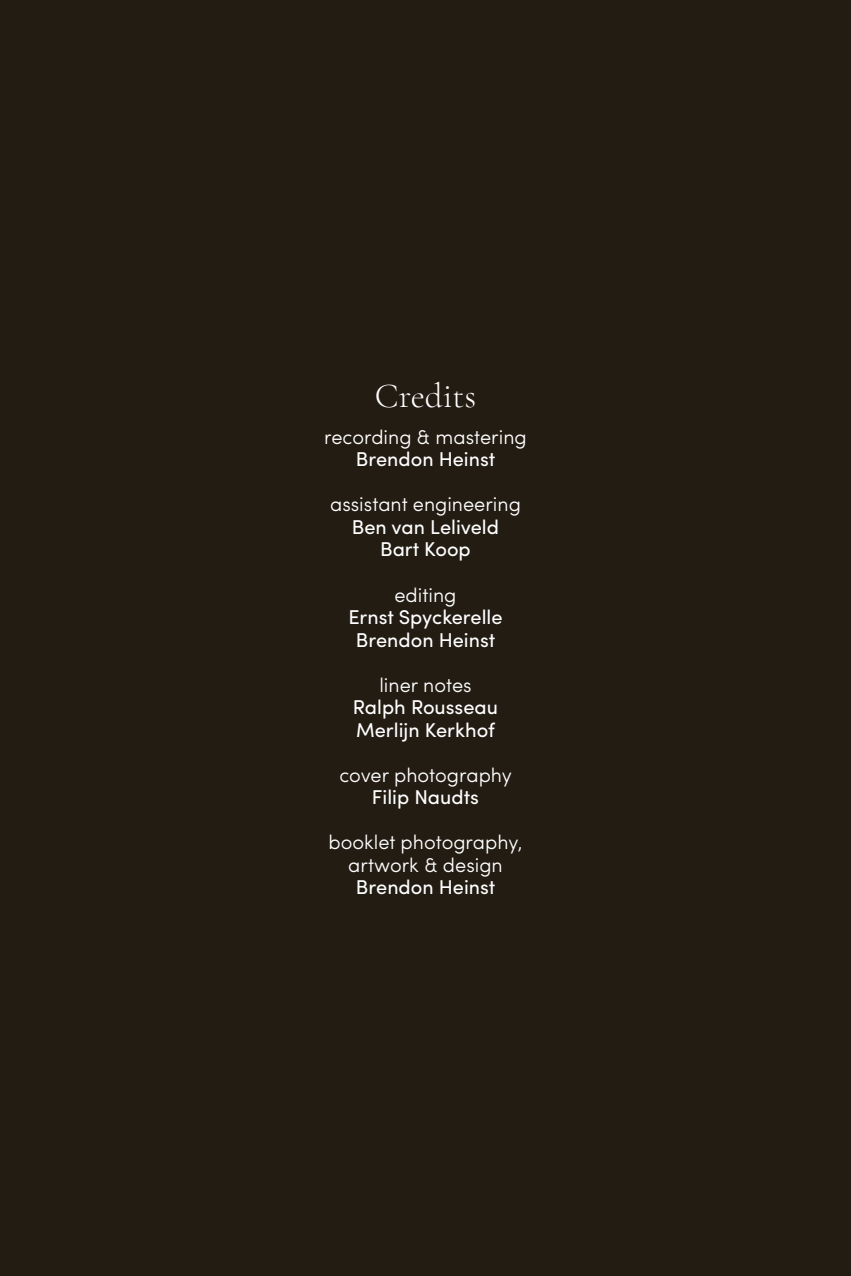
<style>
.page{position:relative;width:851px;height:1276px;background:#fff}
.page>*{position:absolute;margin:0;border:0;box-sizing:border-box;transform-origin:0 0}
.t1{font:300 35px "Cormorant Garamond";color:#fff}
.t2{font:20px/22.5px "Sofia Pro";color:#fff;text-align:center}
.t3{font:300 20px/22.5px "Sofia Pro";color:#fff;text-align:center}
</style>
<div class="page">
<div style="left:0;top:0;width:850px;height:1276px;background:#231c13"></div>
<h1 class="t1" style="left:374px;top:375px;width:103px">Credits</h1>
<p class="t3" style="left:324px;top:424px;width:204px">recording &amp; mastering</p>
<p class="t2" style="left:356px;top:447px;width:141px">Brendon Heinst</p>
<p class="t3" style="left:330px;top:492px;width:192px">assistant engineering</p>
<p class="t2" style="left:352px;top:514px;width:149px">Ben van Leliveld<br>Bart Koop</p>
<p class="t3" style="left:394px;top:582px;width:64px">editing</p>
<p class="t2" style="left:348px;top:604px;width:156px">Ernst Spyckerelle<br>Brendon Heinst</p>
<p class="t3" style="left:379px;top:672px;width:94px">liner notes</p>
<p class="t2" style="left:353px;top:694px;width:146px;text-align:left">Ralph Rousseau<br>Merlijn Kerkhof</p>
<p class="t3" style="left:339px;top:762px;width:174px">cover photography</p>
<p class="t2" style="left:372px;top:784px;width:108px">Filip Naudts</p>
<p class="t3" style="left:328px;top:829px;width:195px">booklet photography, artwork &amp; design</p>
<p class="t2" style="left:356px;top:874px;width:141px">Brendon Heinst</p>
</div>
